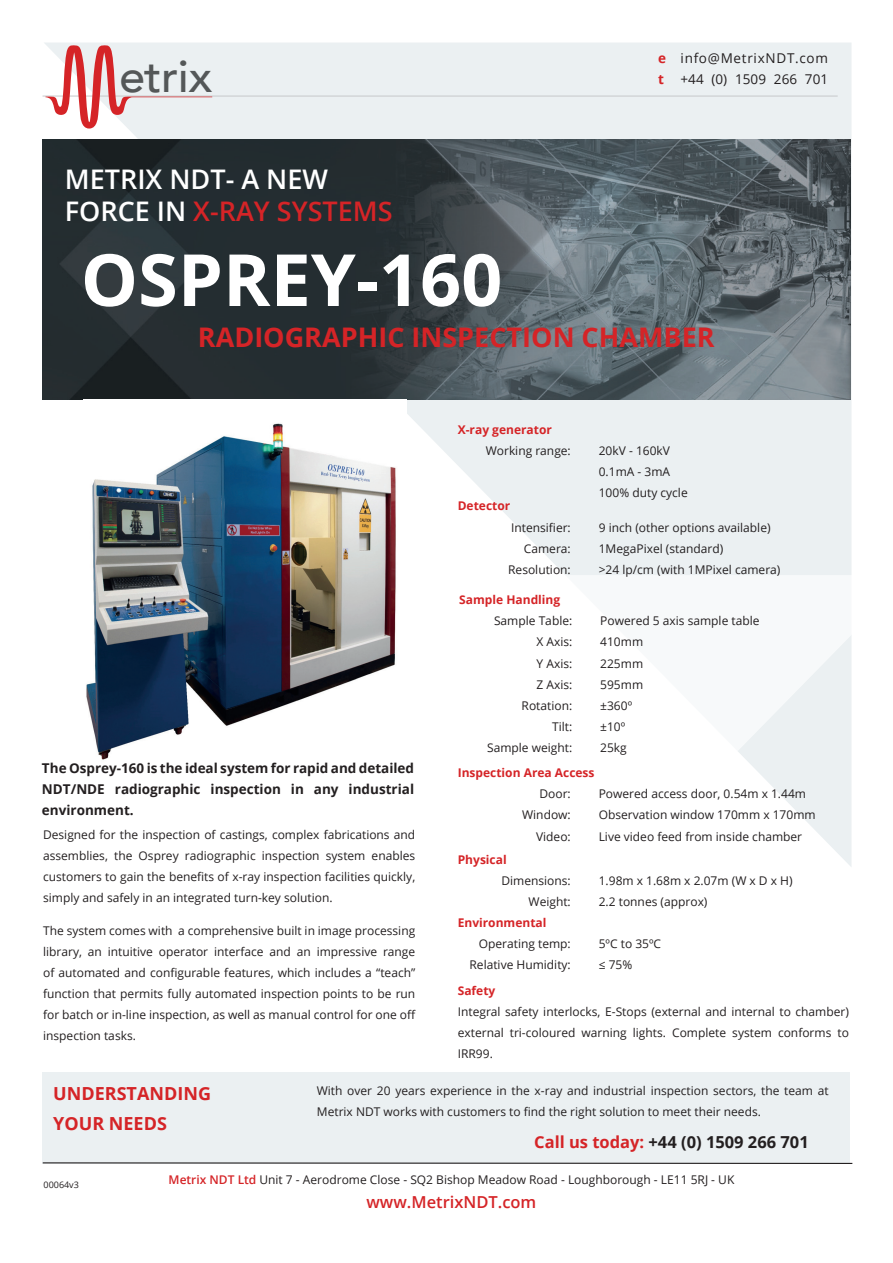
<style>
.page{position:relative;width:893px;height:1263px;background:#fff}
.page>*{position:absolute;margin:0;border:0;box-sizing:border-box;transform-origin:0 0}
.t1{font:700 72px "Open Sans";color:#fff}
.t2{font:500 45px "Avenir";letter-spacing:-.01em;color:#545758}
.t3{font:600 27px/32.4px "Open Sans";color:#fff}
.t4{font:700 27px "Open Sans";color:#d52427}
.t5{font:700 18px/30px "Open Sans";color:#d52427}
.t6{font:700 16.5px "Open Sans";color:#231f20}
.t7{font:600 16.5px "Open Sans";color:#d52427}
.t8{font:700 13.5px/21px "Open Sans";color:#231f20}
.t9{font:13.5px/21px "Open Sans";letter-spacing:.055em;color:#231f20}
.t10{font:12px/21px "Open Sans";color:#231f20;text-align:justify}
.t11{font:700 12px "Open Sans";color:#d52427}
.t12{font:9px "Open Sans";color:#231f20}
.s1{color:#d52427}
.s2{font-weight:700;color:#d52427}
.s3{font-weight:600;color:#d52427}
</style>
<div class="page">
<svg style="left:44px;top:43px;width:807px;height:532px;background:#ecf0f2"></svg>
<hr style="left:43px;top:96px;width:795px;height:1px;background:#c7c8ca">
<img style="left:43px;top:140px;width:807px;height:259px">
<svg style="left:46px;top:45px;width:166px;height:84px"></svg>
<svg style="left:738px;top:635px;width:114px;height:232px"></svg>
<div style="left:42px;top:1072px;width:808px;height:92px;background:#ebf0f2"></div>
<img style="left:84px;top:399px;width:322px;height:361px">
<svg style="left:42px;top:1162px;width:811px;height:2px;background:#79797b"></svg>
<h2 class="t2" style="left:119px;top:38px;width:95px">etrix</h2>
<h3 class="t3" style="left:65px;top:162px;width:329px">METRIX NDT- a new force in <span class="s1">X-RAY SYSTEMS</span></h3>
<p class="t9" style="left:658px;top:48px;width:172px"><span class="s2">e</span> info@MetrixNDT.com <span class="s2">t</span> +44 (0) 1509 266 701</p>
<h1 class="t1" style="left:81px;top:229px;width:423px">Osprey-160</h1>
<h3 class="t4" style="left:198px;top:318px;width:518px">Radiographic I nspection chamber</h3>
<p class="t8" style="left:42px;top:757px;width:374px">The Osprey-160 is the ideal system for rapid and detailed<br>NDT</p>
<p class="t8" style="left:42px;top:778px;width:374px;text-indent:73px">radiographic inspection in any industrial environment.</p>
<p class="t8" style="left:71px;top:778px;width:16px">/NDE</p>
<p class="t10" style="left:43px;top:824px;width:374px">Designed for the inspection of castings, complex fabrications and assemblies, the Osprey radiographic inspection system enables customers to gain the benefits of x-ray inspection facilities quickly, simply and safely in an integrated turn-key solution.</p>
<p class="t10" style="left:43px;top:920px;width:374px">The system comes with a comprehensive built in image processing library, an intuitive operator interface and an impressive range of automated and configurable features, which includes a “teach” function that permits fully automated inspection points to be run for batch or in-line inspection, as well as manual control for one off inspection tasks.</p>
<p class="t11" style="left:458px;top:421px;width:96px">X-ray generator</p>
<p class="t10" style="left:486px;top:440px;width:87px">Working range:</p>
<p class="t10" style="left:599px;top:439px;width:90px;text-align:left">20kV - 160kV<br>0.1mA - 3mA<br>100% duty cycle</p>
<p class="t11" style="left:458px;top:497px;width:54px">Detector</p>
<p class="t10" style="left:511px;top:516px;width:61px">Intensifier:</p>
<p class="t10" style="left:599px;top:516px;width:173px">9 inch (other options available)</p>
<p class="t10" style="left:524px;top:537px;width:48px">Camera:</p>
<p class="t10" style="left:599px;top:537px;width:126px">1MegaPixel (standard)</p>
<p class="t10" style="left:508px;top:559px;width:64px">Resolution:</p>
<p class="t10" style="left:599px;top:559px;width:183px">&gt;24 lp/cm (with 1MPixel camera)</p>
<p class="t11" style="left:459px;top:591px;width:103px">Sample Handling</p>
<p class="t10" style="left:494px;top:610px;width:80px">Sample Table:</p>
<p class="t10" style="left:600px;top:610px;width:161px">Powered 5 axis sample table</p>
<p class="t10" style="left:536px;top:631px;width:37px">X Axis:</p>
<p class="t10" style="left:600px;top:631px;width:44px">410mm</p>
<p class="t10" style="left:537px;top:652px;width:37px">Y Axis:</p>
<p class="t10" style="left:600px;top:652px;width:44px">225mm</p>
<p class="t10" style="left:536px;top:674px;width:37px">Z Axis:</p>
<p class="t10" style="left:600px;top:674px;width:44px">595mm</p>
<p class="t10" style="left:522px;top:695px;width:52px">Rotation:</p>
<p class="t10" style="left:600px;top:695px;width:33px">±360º</p>
<p class="t10" style="left:552px;top:716px;width:22px">Tilt:</p>
<p class="t10" style="left:600px;top:716px;width:27px">±10º</p>
<p class="t10" style="left:487px;top:737px;width:87px">Sample weight:</p>
<p class="t10" style="left:600px;top:737px;width:28px">25kg</p>
<p class="t11" style="left:458px;top:764px;width:138px">I nspection Area Access</p>
<p class="t10" style="left:539px;top:783px;width:33px">Door:</p>
<p class="t10" style="left:599px;top:783px;width:209px">Powered access door, 0.54m x 1.44m</p>
<p class="t10" style="left:522px;top:804px;width:50px">Window:</p>
<p class="t10" style="left:599px;top:804px;width:218px">Observation window 170mm x 170mm</p>
<p class="t10" style="left:536px;top:825px;width:36px">Video:</p>
<p class="t10" style="left:599px;top:825px;width:205px">Live video feed from inside chamber</p>
<p class="t11" style="left:458px;top:851px;width:50px">Physical</p>
<p class="t10" style="left:501px;top:870px;width:71px">Dimensions:</p>
<p class="t10" style="left:599px;top:870px;width:195px">1.98m x 1.68m x 2.07m (W x D x H)</p>
<p class="t10" style="left:529px;top:891px;width:44px">Weight:</p>
<p class="t10" style="left:599px;top:891px;width:110px">2.2 tonnes (approx)</p>
<p class="t11" style="left:458px;top:914px;width:90px">Environmental</p>
<p class="t10" style="left:479px;top:933px;width:94px">Operating temp:</p>
<p class="t10" style="left:599px;top:933px;width:64px">5ºC to 35ºC</p>
<p class="t10" style="left:469px;top:954px;width:103px">Relative Humidity:</p>
<p class="t10" style="left:599px;top:954px;width:35px">≤ 75%</p>
<p class="t11" style="left:458px;top:982px;width:39px">Safety</p>
<p class="t10" style="left:458px;top:1001px;width:393px">Integral safety interlocks, E-Stops (external and internal to chamber) external tri-coloured warning lights. Complete system conforms to IRR99.</p>
<h3 class="t5" style="left:53px;top:1078px;width:159px">Understanding your needs</h3>
<p class="t10" style="left:317px;top:1080px;width:513px">With over 20 years experience in the x-ray and industrial inspection sectors, the team at<br>Metrix NDT works with customers to find the right solution to meet their needs.</p>
<p class="t12" style="left:44px;top:1178px;width:37px">00064v3</p>
<h3 class="t6" style="left:534px;top:1130px;width:276px"><span class="s1">Call us today:</span> +44 (0) 1509 266 701</h3>
<p class="t10" style="left:169px;top:1168px;width:567px"><span class="s3">Metrix NDT Ltd</span> Unit 7 - Aerodrome Close - SQ2 Bishop Meadow Road - Loughborough - LE11 5RJ - UK</p>
<h3 class="t7" style="left:366px;top:1190px;width:171px">www.MetrixNDT.com</h3>
</div>
